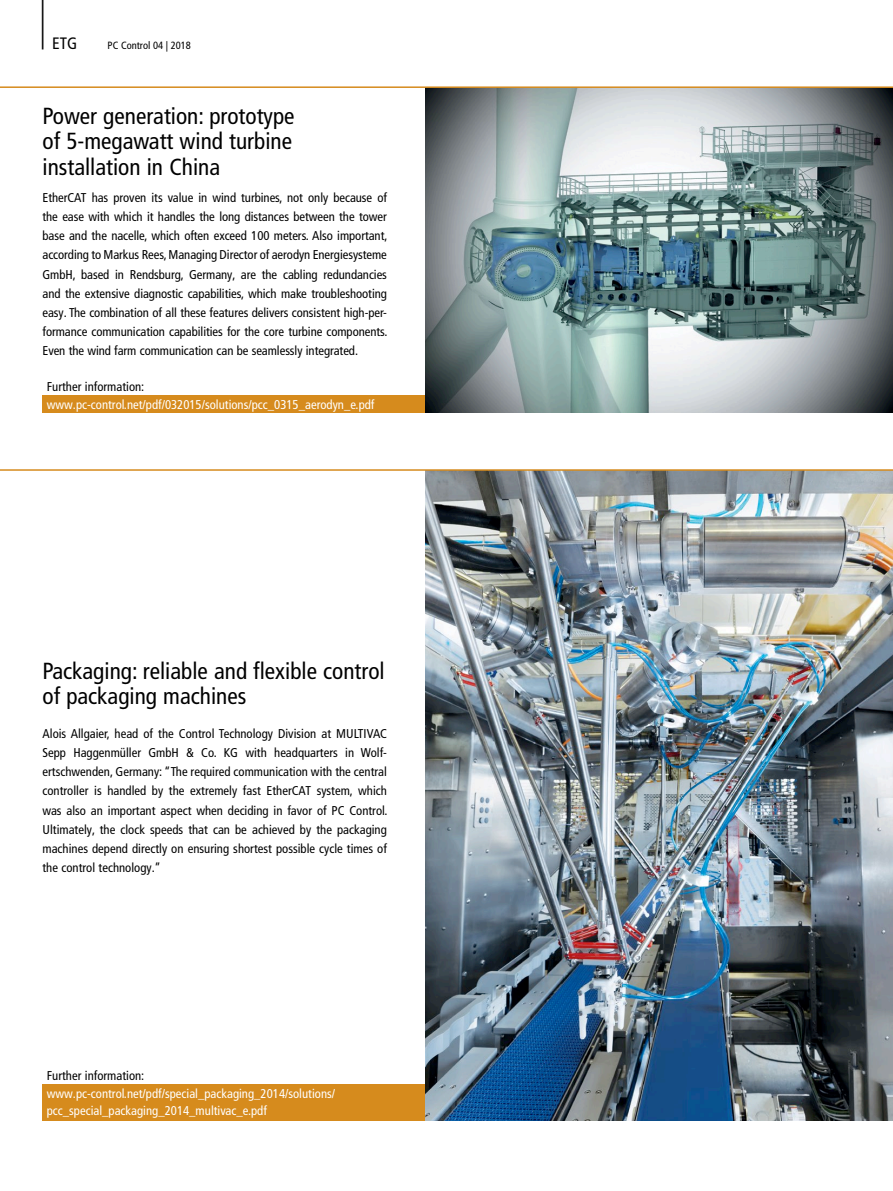
<style>
.page{position:relative;width:893px;height:1191px;background:#fff}
.page>*{position:absolute;margin:0;border:0;box-sizing:border-box;transform-origin:0 0}
.t1{font:300 condensed 61.8px "Frutiger LT Pro";color:#000;scale:.49 1}
.t2{font:condensed 23.25px/25.5px "Frutiger LT Pro";color:#000;text-align:justify}
.t3{font:condensed 16.5px "Frutiger LT Pro";color:#000}
.t4{font:condensed 12.75px/19.2px "Frutiger LT Pro";color:#000;text-align:justify}
.t5{font:condensed 12.75px/17.5px "Frutiger LT Pro";color:#fff}
.t6{font:condensed 10.5px "Frutiger LT Pro";color:#000}
</style>
<div class="page">
<div style="left:43px;top:395px;width:382px;height:17px;background:#d68b1d"></div>
<img style="left:425px;top:88px;width:468px;height:324px">
<div style="left:43px;top:1084px;width:382px;height:36px;background:#d68b1d"></div>
<img style="left:425px;top:471px;width:468px;height:649px">
<hr style="left:0;top:469px;width:893px;height:2px;background:#d68b1d">
<hr style="left:0;top:86px;width:893px;height:2px;background:#d68b1d">
<h1 class="t1" style="left:39px;top:-23px;width:15px">|</h1>
<p class="t3" style="left:52px;top:34px;width:27px">ETG</p>
<p class="t6" style="left:108px;top:39px;width:85px">PC Control 04 | 2018</p>
<h2 class="t2" style="left:43px;top:103px;width:254px">Power generation: prototype of 5-megawatt wind turbine installation in China</h2>
<p class="t4" style="left:43px;top:188px;width:346px">EtherCAT has proven its value in wind turbines, not only because of the ease with which it handles the long distances between the tower base and the nacelle, which often exceed 100 meters. Also important, according to Markus Rees, Managing Director of aerodyn Energiesysteme GmbH, based in Rendsburg, Germany, are the cabling redundancies and the extensive diagnostic capabilities, which make troubleshooting easy. The combination of all these features delivers consistent high-per&shy;formance communication capabilities for the core turbine components.<br>Even the wind farm communication can be seamlessly integrated.</p>
<p class="t4" style="left:47px;top:377px;width:99px">Further information:</p>
<p class="t5" style="left:47px;top:396px;width:329px">www.pc-control.net/pdf/032015/solutions/pcc_0315_aerodyn_e.pdf</p>
<h2 class="t2" style="left:43px;top:658px;width:344px">Packaging: reliable and flexible control of packaging machines</h2>
<p class="t4" style="left:43px;top:724px;width:346px">Alois Allgaier, head of the Control Technology Division at MULTIVAC Sepp Haggenmüller GmbH &amp; Co. KG with headquarters in Wolf&shy;ertschwenden, Germany: “The required communication with the central controller is handled by the extremely fast EtherCAT system, which was also an important aspect when deciding in favor of PC Control.<br>Ultimately, the clock speeds that can be achieved by the packaging machines depend directly on ensuring shortest possible cycle times of the control technology.”</p>
<p class="t4" style="left:47px;top:1066px;width:99px">Further information:</p>
<p class="t5" style="left:47px;top:1084px;width:290px">www.pc-control.net/pdf/special_packaging_2014/solutions/ pcc_special_packaging_2014_multivac_e.pdf</p>
</div>
